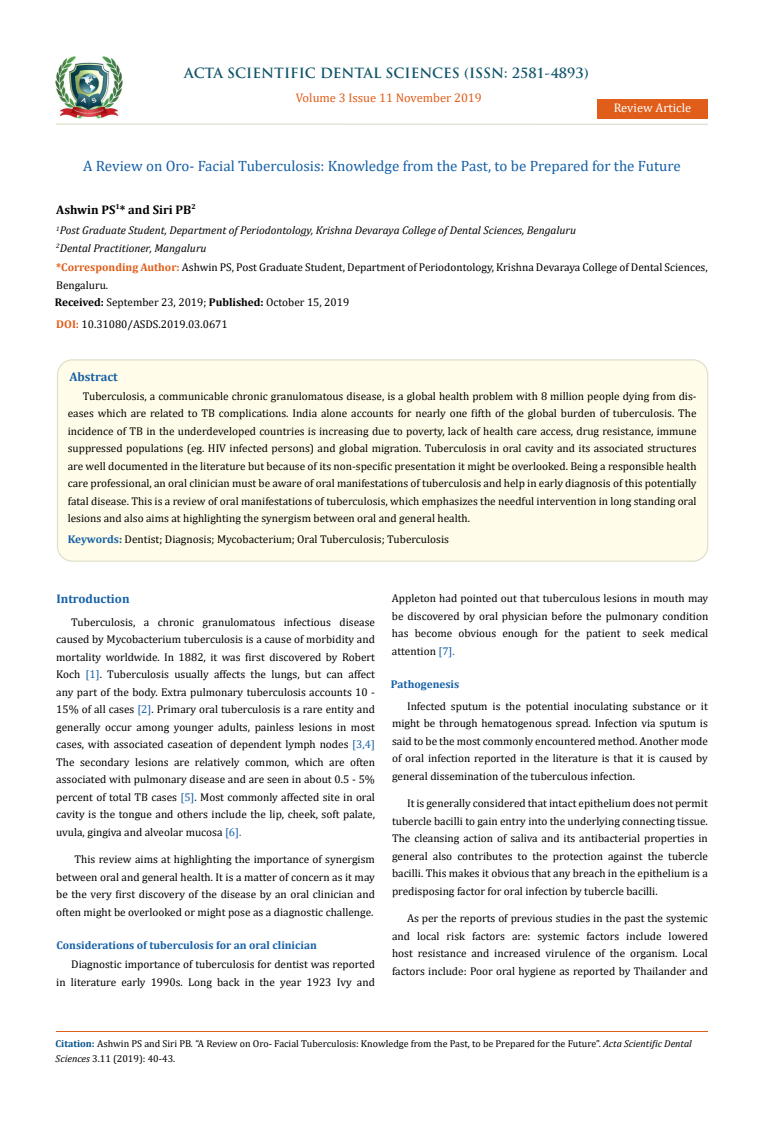
<style>
.page{position:relative;width:764px;height:1125px;background:#fff}
.page>*{position:absolute;margin:0;border:0;box-sizing:border-box;transform-origin:0 0}
.t1{font:15px "Cambria";color:#1560a6}
.t2{font:700 13.75px "Trajan Pro";color:#0e546a}
.t3{font:12.5px "Cambria";color:#e05d1a}
.t4{font:700 12.5px "Cambria";color:#000}
.t5{font:700 12.5px "Cambria";color:#1560a6}
.t6{font:12.5px "Cambria";color:#fff}
.t7{font:11.25px/17.5px "Cambria";color:#000;text-align:justify}
.t8{font:italic 11.25px/17.5px "Cambria";color:#000}
.t9{font:700 11.25px "Cambria";color:#1560a6}
.t10{font:10px/15px "Cambria";color:#000}
.s1{font-weight:700;color:#e05d1a}
.s2{font-weight:700}
.s3{font-weight:700;color:#1560a6}
.s4{font-weight:700;color:#0e546a}
.s5{color:#1560a6}
.s6{font-weight:700;color:#035089}
.s7{font-style:italic}
</style>
<div class="page">
<img style="left:56px;top:57px;width:66px;height:61px">
<div style="left:597px;top:99px;width:110px;height:20px;background:#e05d1a"></div>
<div style="left:57px;top:360px;width:650px;height:201px;background:#fffde9;border-radius:15px"></div>
<div style="left:57px;top:359px;width:651px;height:203px;border:1px solid #e0dfcd;border-radius:15px"></div>
<hr style="left:56px;top:123px;width:651px;height:2px;background:#e0dfcd">
<hr style="left:56px;top:1032px;width:651px;height:1px;background:#e05d1a">
<p class="t2" style="left:184px;top:64px;width:406px">ACTA SCIENTIFIC DENTAL SCIENCES (ISSN: 2581-4893)</p>
<p class="t3" style="left:296px;top:91px;width:187px">Volume 3 Issue 11 November 2019</p>
<p class="t6" style="left:614px;top:100px;width:79px">Review Article</p>
<h1 class="t1" style="left:83px;top:157px;width:599px">A Review on Oro- Facial Tuberculosis: Knowledge from the Past, to be Prepared for the Future</h1>
<p class="t4" style="left:56px;top:201px;width:141px">Ashwin PS<sup>1</sup>* and Siri PB<sup>2</sup></p>
<p class="t8" style="left:56px;top:221px;width:521px"><sup>1</sup>Post Graduate Student, Department of Periodontology, Krishna Devaraya College of Dental Sciences, Bengaluru<br><sup>2</sup>Dental Practitioner, Mangaluru</p>
<p class="t7" style="left:56px;top:259px;width:653px"><span class="s1">*Corresponding Author:</span> Ashwin PS, Post Graduate Student, Department of Periodontology, Krishna Devaraya College of Dental Sciences,<br>Bengaluru.</p>
<p class="t7" style="left:55px;top:294px;width:296px"><span class="s2">Received:</span> September 23, 2019; <span class="s2">Published:</span> October 15, 2019</p>
<p class="t7" style="left:56px;top:315px;width:173px"><span class="s1">DOI:</span> 10.31080/ASDS.2019.03.0671</p>
<p class="t5" style="left:69px;top:368px;width:50px">Abstract</p>
<p class="t7" style="left:68px;top:387px;width:630px;text-indent:15px">Tuberculosis, a communicable chronic granulomatous disease, is a global health problem with 8 million people dying from dis&shy;eases which are related to TB complications. India alone accounts for nearly one fifth of the global burden of tuberculosis. The incidence of TB in the underdeveloped countries is increasing due to poverty, lack of health care access, drug resistance, immune suppressed populations (eg. HIV infected persons) and global migration. Tuberculosis in oral cavity and its associated structures are well documented in the literature but because of its non-specific presentation it might be overlooked. Being a responsible health care professional, an oral clinician must be aware of oral manifestations of tuberculosis and help in early diagnosis of this potentially fatal disease. This is a review of oral manifestations of tuberculosis, which emphasizes the needful intervention in long standing oral lesions and also aims at highlighting the synergism between oral and general health.</p>
<p class="t7" style="left:68px;top:530px;width:383px"><span class="s3">Keywords</span><span class="s4">:</span> Dentist; Diagnosis; Mycobacterium; Oral Tuberculosis; Tuberculosis</p>
<p class="t5" style="left:56px;top:590px;width:75px">Introduction</p>
<p class="t7" style="left:56px;top:613px;width:320px;text-indent:15px">Tuberculosis, a chronic granulomatous infectious disease caused by Mycobacterium tuberculosis is a cause of morbidity and mortality worldwide. In 1882, it was first discovered by Robert Koch <span class="s5">[1]</span>. Tuberculosis usually affects the lungs, but can affect any part of the body. Extra pulmonary tuberculosis accounts 10 - 15% of all cases <span class="s5">[2]</span>. Primary oral tuberculosis is a rare entity and generally occur among younger adults, painless lesions in most cases, with associated caseation of dependent lymph nodes <span class="s5">[3,4] </span>The secondary lesions are relatively common, which are often associated with pulmonary disease and are seen in about 0.5 - 5% percent of total TB cases <span class="s5">[5]</span>. Most commonly affected site in oral cavity is the tongue and others include the lip, cheek, soft palate, uvula, gingiva and alveolar mucosa <span class="s5">[6].</span></p>
<p class="t7" style="left:56px;top:851px;width:320px;text-indent:18px">This review aims at highlighting the importance of synergism between oral and general health. It is a matter of concern as it may be the very first discovery of the disease by an oral clinician and often might be overlooked or might pose as a diagnostic challenge.</p>
<p class="t9" style="left:56px;top:937px;width:262px">Considerations of tuberculosis for an oral clinician</p>
<p class="t7" style="left:56px;top:956px;width:320px;text-align:right">Diagnostic importance of tuberculosis for dentist was reported<br>in literature early 1990s. Long back in the year 1923 Ivy and</p>
<p class="t7" style="left:392px;top:589px;width:318px">Appleton had pointed out that tuberculous lesions in mouth may be discovered by oral physician before the pulmonary condition has become obvious enough for the patient to seek medical attention <span class="s5">[7].</span></p>
<p class="t9" style="left:391px;top:676px;width:70px">Pathogenesis</p>
<p class="t7" style="left:392px;top:697px;width:317px;text-indent:15px">Infected sputum is the potential inoculating substance or it might be through hematogenous spread. Infection via sputum is said to be the most commonly encountered method. Another mode of oral infection reported in the literature is that it is caused by general dissemination of the tuberculous infection.</p>
<p class="t7" style="left:392px;top:795px;width:317px;text-indent:15px">It is generally considered that intact epithelium does not permit tubercle bacilli to gain entry into the underlying connecting tissue.<br>The cleansing action of saliva and its antibacterial properties in general also contributes to the protection against the tubercle bacilli. This makes it obvious that any breach in the epithelium is a predisposing factor for oral infection by tubercle bacilli.</p>
<p class="t7" style="left:392px;top:910px;width:317px;text-indent:15px">As per the reports of previous studies in the past the systemic and local risk factors are: systemic factors include lowered host resistance and increased virulence of the organism. Local factors include: Poor oral hygiene as reported by Thailander and</p>
<p class="t10" style="left:56px;top:1036px;width:638px"><span class="s6">Citation:</span> Ashwin PS and Siri PB<span class="s7">.</span> “A Review on Oro- Facial Tuberculosis: Knowledge from the Past, to be Prepared for the Future”. <span class="s7">Acta Scientific Dental<br>Sciences</span> 3.11 (2019): 40-43.</p>
</div>
